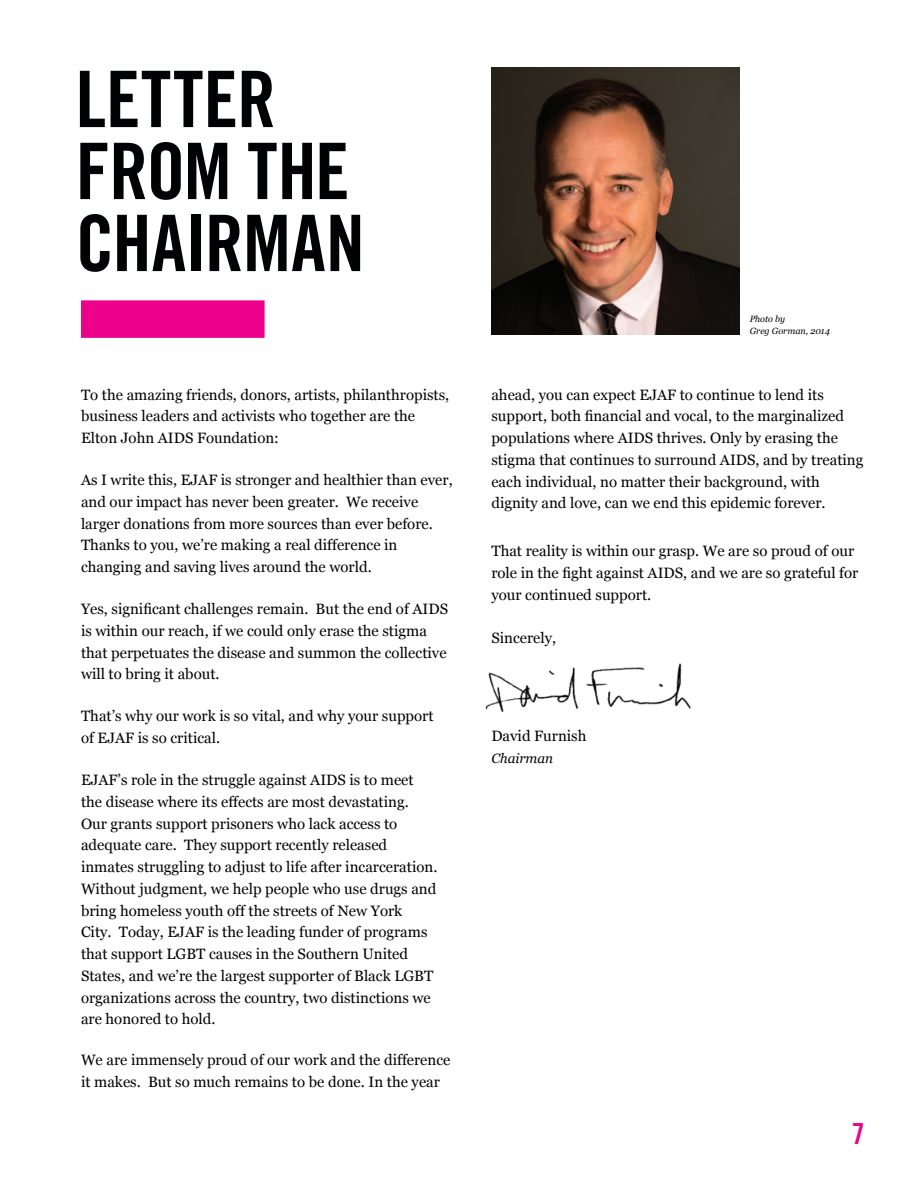
<style>
.page{position:relative;width:918px;height:1188px;background:#fff}
.page>*{position:absolute;margin:0;border:0;box-sizing:border-box;transform-origin:0 0}
.t1{font:78px "Trade Gothic Bold Cond Twenty";letter-spacing:-.01em;color:#010203}
.By_Numbers_-_Infogra{font:30px "Bebas Neue";color:#ed028c}
.Letters_Body_Text{font:15px/21.8px "Georgia";color:#010203}
.Letters_Body_Text-2{font:italic 13.5px "Georgia";color:#010203}
.t2{font:italic 9px/12px "Georgia";color:#010203}
</style>
<div class="page">
<div style="left:81px;top:300px;width:184px;height:38px;background:#ed028c"></div>
<img style="left:491px;top:68px;width:248px;height:266px">
<img style="left:485px;top:663px;width:206px;height:50px">
<p class="t1" style="left:76px;top:52px;width:202px">LETTER</p>
<p class="t1" style="left:76px;top:124px;width:275px">FROM THE</p>
<p class="t1" style="left:76px;top:196px;width:291px">CHAIRMAN</p>
<p class="Letters_Body_Text" style="left:81px;top:384px;width:370px">To the amazing friends, donors, artists, philanthropists, business leaders and activists who together are the<br>Elton John AIDS Foundation:</p>
<p class="Letters_Body_Text" style="left:81px;top:469px;width:373px">As I write this, EJAF is stronger and healthier than ever, and our impact has never been greater. We receive</p>
<p class="Letters_Body_Text" style="left:81px;top:513px;width:353px">larger donations from more sources than ever before.<br>Thanks to you, we’re making a real difference in changing and saving lives around the world.</p>
<p class="Letters_Body_Text" style="left:81px;top:598px;width:369px">Yes, significant challenges remain. But the end of AIDS is within our reach, if we could only erase the stigma that perpetuates the disease and summon the collective will to bring it about.</p>
<p class="Letters_Body_Text" style="left:81px;top:706px;width:354px">That’s why our work is so vital, and why your support of EJAF is so critical.</p>
<p class="Letters_Body_Text" style="left:81px;top:769px;width:358px">EJAF’s role in the struggle against AIDS is to meet the disease where its effects are most devastating.<br>Our grants support prisoners who lack access to adequate care. They support recently released inmates struggling to adjust to life after incarceration.<br>Without judgment, we help people who use drugs and bring homeless youth off the streets of New York<br>City. Today, EJAF is the leading funder of programs that support LGBT causes in the Southern United States, and we’re the largest supporter of Black LGBT organizations across the country, two distinctions we are honored to hold.</p>
<p class="Letters_Body_Text" style="left:81px;top:1049px;width:371px">We are immensely proud of our work and the difference it makes. But so much remains to be done. In the year</p>
<p class="t2" style="left:750px;top:313px;width:82px">Photo by<br>Greg Gorman, 2014</p>
<p class="Letters_Body_Text" style="left:491px;top:384px;width:374px">ahead, you can expect EJAF to continue to lend its support, both financial and vocal, to the marginalized populations where AIDS thrives. Only by erasing the stigma that continues to surround AIDS, and by treating each individual, no matter their background, with dignity and love, can we end this epidemic forever.</p>
<p class="Letters_Body_Text" style="left:491px;top:541px;width:369px">That reality is within our grasp. We are so proud of our role in the fight against AIDS, and we are so grateful for your continued support.</p>
<p class="Letters_Body_Text" style="left:491px;top:628px;width:66px">Sincerely,</p>
<p class="Letters_Body_Text" style="left:491px;top:725px;width:97px">David Furnish</p>
<p class="Letters_Body_Text-2" style="left:491px;top:749px;width:63px">Chairman</p>
<p class="By_Numbers_-_Infogra" style="left:852px;top:1118px;width:13px">7</p>
</div>
